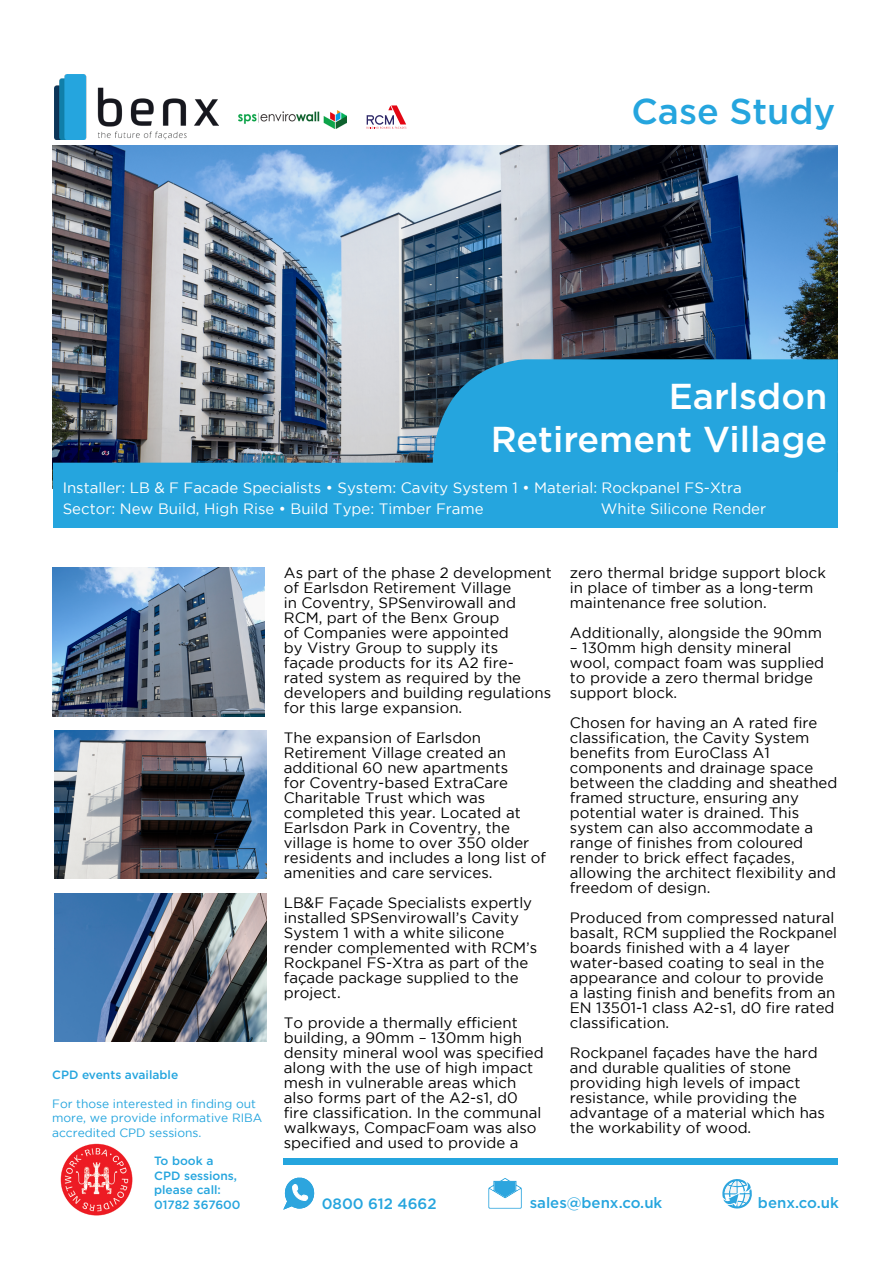
<style>
.page{position:relative;width:893px;height:1263px;background:#fff}
.page>*{position:absolute;margin:0;border:0;box-sizing:border-box;transform-origin:0 0}
.t1{font:500 36px/43.2px "Gotham";color:#fff;text-align:right}
.t2{font:500 36px "Gotham";color:#25a5de}
.t3{font:15px/15px "Gotham";color:#000}
.t4{font:15px/21px "Gotham";color:#fff}
.t5{font:500 15px "Gotham";color:#25a5de}
.t6{font:12px/14.4px "Gotham";color:#25a5de}
.t7{font:500 12px/14.4px "Gotham";color:#25a5de}
</style>
<div class="page">
<img style="left:53px;top:146px;width:785px;height:213px">
<img style="left:54px;top:75px;width:165px;height:64px">
<svg style="left:53px;top:359px;width:785px;height:113px;background:#478db0"></svg>
<img style="left:238px;top:111px;width:109px;height:17px">
<svg style="left:367px;top:105px;width:39px;height:24px"></svg>
<img style="left:54px;top:893px;width:213px;height:149px">
<img style="left:52px;top:567px;width:213px;height:149px">
<img style="left:54px;top:730px;width:213px;height:149px">
<svg style="left:284px;top:1178px;width:30px;height:31px"></svg>
<svg style="left:488px;top:1178px;width:34px;height:30px"></svg>
<svg style="left:722px;top:1179px;width:30px;height:30px"></svg>
<img style="left:60px;top:1143px;width:73px;height:73px">
<div style="left:53px;top:472px;width:785px;height:56px;background:#25a5de"></div>
<div style="left:284px;top:1159px;width:554px;height:6px;background:#25a5de"></div>
<h1 class="t2" style="left:631px;top:91px;width:205px">Case Study</h1>
<h1 class="t1" style="left:491px;top:374px;width:338px">Earlsdon<br>Retirement Village</h1>
<p class="t4" style="left:63px;top:477px;width:680px">Installer: LB &amp; F Facade Specialists • System: Cavity System 1 • Material: Rockpanel FS-Xtra<br>Sector: New Build, High Rise • Build Type: Timber Frame</p>
<p class="t4" style="left:601px;top:498px;width:167px">White Silicone Render</p>
<p class="t7" style="left:52px;top:1067px;width:128px">CPD events available</p>
<p class="t6" style="left:52px;top:1096px;width:212px">For those interested in finding out more, we provide informative RIBA accredited CPD sessions.</p>
<p class="t7" style="left:154px;top:1154px;width:88px">To book a<br>CPD sessions, please call:<br>01782 367600</p>
<p class="t3" style="left:284px;top:565px;width:269px">As part of the phase 2 development of Earlsdon Retirement Village<br>in Coventry, SPSenvirowall and<br>RCM, part of the Benx Group<br>of Companies were appointed<br>by Vistry Group to supply its façade products for its A2 fire&shy;rated system as required by the developers and building regulations for this large expansion.</p>
<p class="t3" style="left:284px;top:730px;width:264px">The expansion of Earlsdon<br>Retirement Village created an additional 60 new apartments<br>for Coventry-based ExtraCare<br>Charitable Trust which was completed this year. Located at<br>Earlsdon Park in Coventry, the village is home to over 350 older residents and includes a long list of amenities and care services.</p>
<p class="t3" style="left:284px;top:895px;width:255px">LB&amp;F Façade Specialists expertly installed SPSenvirowall’s Cavity<br>System 1 with a white silicone render complemented with RCM’s<br>Rockpanel FS-Xtra as part of the façade package supplied to the project.</p>
<p class="t3" style="left:284px;top:1015px;width:261px">To provide a thermally efficient building, a 90mm – 130mm high density mineral wool was specified along with the use of high impact mesh in vulnerable areas which also forms part of the A2-s1, d0 fire classification. In the communal walkways, CompacFoam was also specified and used to provide a</p>
<p class="t3" style="left:570px;top:565px;width:258px">zero thermal bridge support block in place of timber as a long-term maintenance free solution.</p>
<p class="t3" style="left:570px;top:625px;width:254px">Additionally, alongside the 90mm</p>
<p class="t3" style="left:570px;top:640px;width:256px">– 130mm high density mineral wool, compact foam was supplied to provide a zero thermal bridge support block.</p>
<p class="t3" style="left:570px;top:715px;width:269px">Chosen for having an A rated fire classification, the Cavity System benefits from EuroClass A1 components and drainage space between the cladding and sheathed framed structure, ensuring any potential water is drained. This system can also accommodate a range of finishes from coloured render to brick effect façades, allowing the architect flexibility and freedom of design.</p>
<p class="t3" style="left:570px;top:910px;width:269px">Produced from compressed natural basalt, RCM supplied the Rockpanel boards finished with a 4 layer water-based coating to seal in the appearance and colour to provide<br>a lasting finish and benefits from an<br>EN 13501-1 class A2-s1, d0 fire rated classification.</p>
<p class="t3" style="left:570px;top:1045px;width:257px">Rockpanel façades have the hard and durable qualities of stone providing high levels of impact resistance, while providing the advantage of a material which has the workability of wood.</p>
<p class="t5" style="left:322px;top:1195px;width:116px">0800 612 4662</p>
<p class="t5" style="left:530px;top:1194px;width:134px">sales@benx.co.uk</p>
<p class="t5" style="left:758px;top:1194px;width:82px">benx.co.uk</p>
</div>
